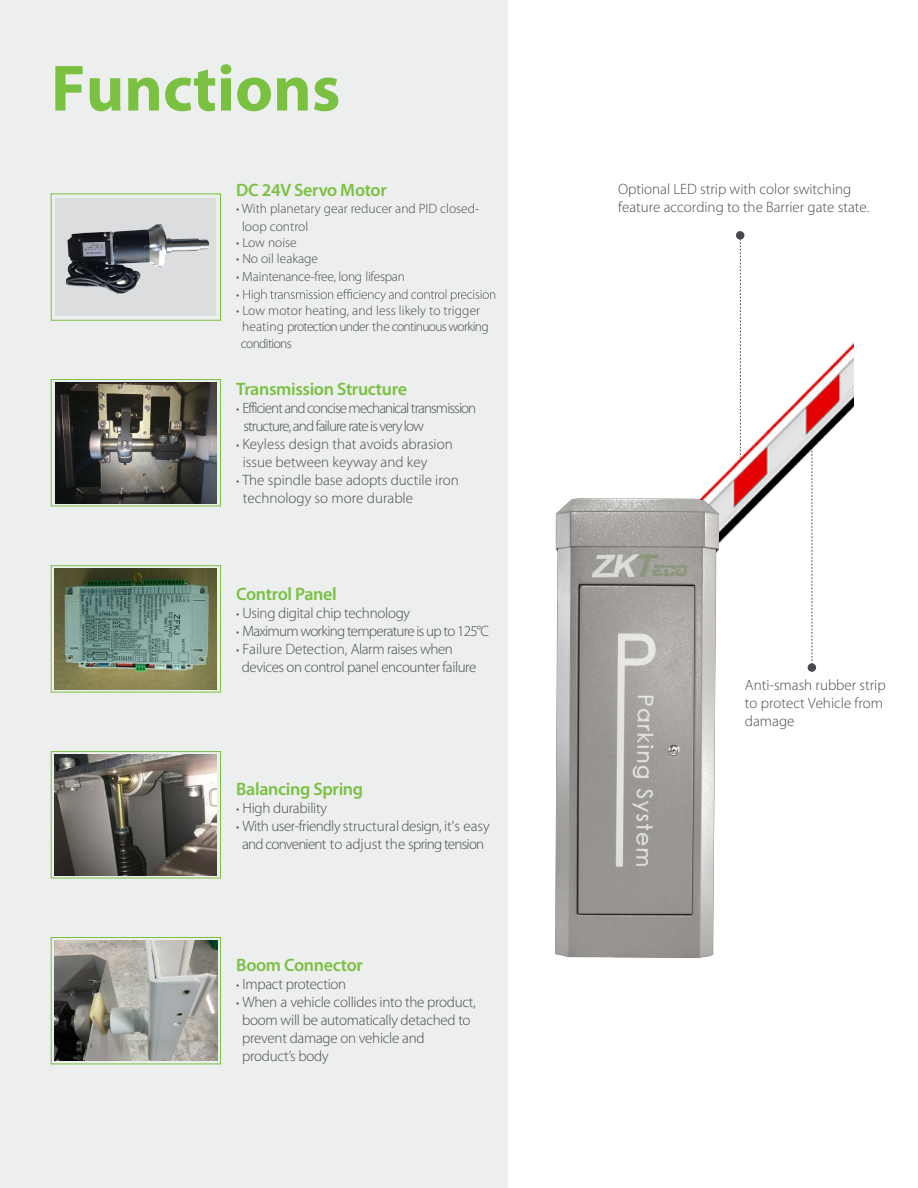
<style>
.page{position:relative;width:918px;height:1188px;background:#fff}
.page>*{position:absolute;margin:0;border:0;box-sizing:border-box;transform-origin:0 0}
.t1{font:700 66px "Myriad Pro";color:#7ac142}
.t2{font:600 18px "Myriad Pro";letter-spacing:-.02em;color:#7ac142}
.t3{font:300 15px/18px "Myriad Pro";color:#464a4e}
.t4{font:300 15px "Myriad Pro";letter-spacing:-.02em;color:#464a4e}
.t5{font:300 15px "Myriad Pro";letter-spacing:-.06em;color:#464a4e}
.t6{font:300 15px "Myriad Pro";letter-spacing:-.05em;color:#464a4e}
.t7{font:300 13.5px/16.2px "Myriad Pro";letter-spacing:-.02em;color:#464a4e}
.t8{font:300 13.5px/18px "Myriad Pro";color:#464a4e}
.s1{font-weight:600}
.s2{font-weight:600;font-size:13.5px}
</style>
<div class="page">
<div style="left:0;top:0;width:508px;height:1188px;background:#edeeee"></div>
<img style="left:55px;top:382px;width:161px;height:121px">
<div style="left:51px;top:379px;width:170px;height:127px;border:1px solid #7ac142"></div>
<div style="left:51px;top:751px;width:170px;height:127px;border:1px solid #7ac142"></div>
<img style="left:55px;top:754px;width:162px;height:121px">
<div style="left:51px;top:565px;width:170px;height:127px;border:1px solid #7ac142"></div>
<img style="left:55px;top:568px;width:162px;height:122px">
<div style="left:51px;top:937px;width:170px;height:127px;border:1px solid #7ac142"></div>
<svg style="left:243px;top:289px;width:252px;height:13px"></svg>
<div style="left:55px;top:198px;width:161px;height:118px;background:#dcddde"></div>
<img style="left:67px;top:224px;width:141px;height:69px">
<div style="left:51px;top:193px;width:170px;height:128px;border:1px solid #7ac142"></div>
<div style="left:736px;top:231px;width:8px;height:9px;background:#464a4e;border-radius:50%"></div>
<div style="left:808px;top:663px;width:8px;height:9px;background:#464a4e;border-radius:50%"></div>
<svg style="left:740px;top:240px;width:1px;height:72px"></svg>
<svg style="left:812px;top:543px;width:1px;height:121px"></svg>
<img style="left:700px;top:313px;width:153px;height:230px">
<img style="left:54px;top:941px;width:163px;height:119px">
<img style="left:556px;top:498px;width:163px;height:459px">
<h1 class="t1" style="left:51px;top:45px;width:291px">Functions</h1>
<p class="t2" style="left:236px;top:179px;width:152px">DC 24V Servo Motor</p>
<p class="t8" style="left:242px;top:199px;width:239px;text-indent:-6px"><span class="s1">·</span> With planetary gear reducer and PID closed&shy;loop control</p>
<p class="t8" style="left:236px;top:234px;width:83px;line-height:16.2px"><span class="s1">·</span> Low noise<br><span class="s1">·</span> No oil leakage</p>
<p class="t7" style="left:236px;top:267px;width:170px;line-height:18px"><span class="s1">·</span> Maintenance-free, long lifespan <span class="s1">·</span></p>
<p class="t7" style="left:241px;top:302px;width:250px;text-indent:-5px"><span class="s1">·</span> Low motor heating, and less likely to trigger heating protection under the continuous working conditions</p>
<p class="t2" style="left:236px;top:378px;width:172px">Transmission Structure</p>
<p class="t5" style="left:236px;top:399px;width:242px"><span class="s2">·</span> Efficient and concise mechanical transmission</p>
<p class="t5" style="left:243px;top:417px;width:182px">structure, and failure rate is very low</p>
<p class="t3" style="left:236px;top:435px;width:218px"><span class="s2">·</span> Keyless design that avoids abrasion</p>
<p class="t3" style="left:243px;top:453px;width:186px">issue between keyway and key</p>
<p class="t3" style="left:236px;top:471px;width:224px"><span class="s2">·</span> The spindle base adopts ductile iron</p>
<p class="t3" style="left:243px;top:489px;width:172px">technology so more durable</p>
<p class="t2" style="left:236px;top:582px;width:102px">Control Panel</p>
<p class="t4" style="left:236px;top:604px;width:175px"><span class="s2">·</span> Using digital chip technology</p>
<p class="t6" style="left:236px;top:622px;width:254px"><span class="s2">·</span> Maximum working temperature is up to 125°C</p>
<p class="t3" style="left:236px;top:639px;width:218px"><span class="s2">·</span> Failure Detection, Alarm raises when</p>
<p class="t4" style="left:242px;top:658px;width:236px">devices on control panel encounter failure</p>
<p class="t2" style="left:236px;top:777px;width:128px">Balancing Spring</p>
<p class="t4" style="left:236px;top:799px;width:92px"><span class="s2">·</span> High durability</p>
<p class="t4" style="left:236px;top:817px;width:255px"><span class="s2">·</span> With user-friendly structural design, it's easy</p>
<p class="t6" style="left:242px;top:835px;width:244px">and convenient to adjust the spring tension</p>
<p class="t2" style="left:236px;top:954px;width:128px">Boom Connector</p>
<p class="t4" style="left:236px;top:975px;width:112px"><span class="s2">·</span> Impact protection</p>
<p class="t4" style="left:236px;top:993px;width:241px"><span class="s2">·</span> When a vehicle collides into the product,</p>
<p class="t4" style="left:242px;top:1011px;width:230px">boom will be automatically detached to</p>
<p class="t4" style="left:242px;top:1029px;width:184px">prevent damage on vehicle and</p>
<p class="t4" style="left:242px;top:1047px;width:88px">product’s body</p>
<p class="t3" style="left:618px;top:179px;width:253px">Optional LED strip with color switching feature according to the Barrier gate state.</p>
<p class="t3" style="left:745px;top:676px;width:142px">Anti-smash rubber strip to protect Vehicle from damage</p>
</div>
